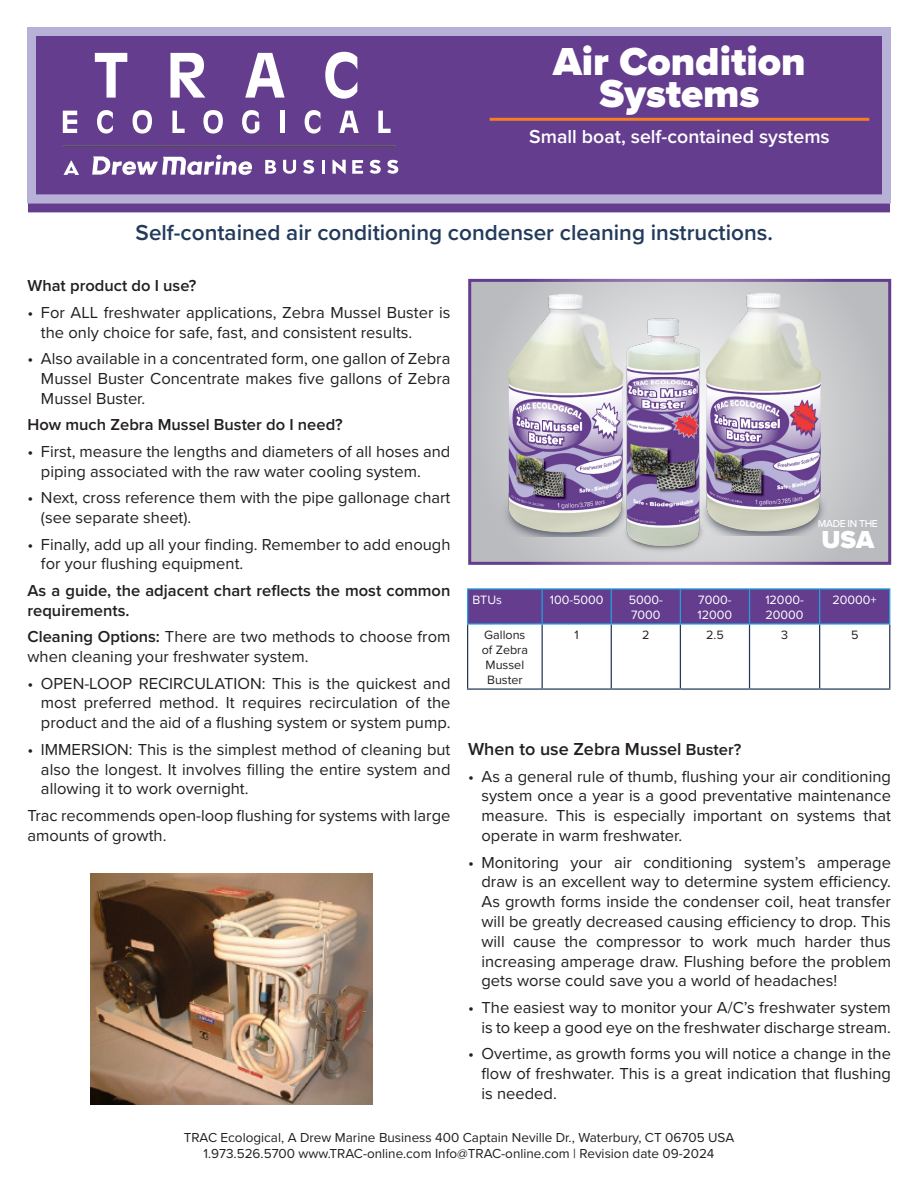
<style>
.page{position:relative;width:918px;height:1188px;background:#fff}
.page>*{position:absolute;margin:0;border:0;box-sizing:border-box;transform-origin:0 0}
.Paragraph_Style_1{font:900 40.5px/31.5px "Proxima Nova";color:#fff;text-align:center}
.Paragraph_Style_1-2{font:900 25.5px "Proxima Nova";color:#fff}
.t1{font:600 22.5px "Proxima Nova";color:#233a5b}
.Paragraph_Style_1-3{font:600 19.5px "Proxima Nova";color:#fff}
.t2{font:600 18px "Proxima Nova";color:#231f20}
.t3{font:16.5px/19.8px "Proxima Nova";color:#231f20}
.t4{font:600 16.5px/19.8px "Proxima Nova";color:#231f20}
.t5{font:13.5px "Proxima Nova";color:#231f20}
.t6{font:12.6px/15px "Proxima Nova";color:#fff}
.t7{font:12.6px/15px "Proxima Nova";color:#231f20;text-align:center}
.Paragraph_Style_1-4{font:500 10.5px "Proxima Nova";letter-spacing:-.04em;color:#fff}
.s1{font-weight:600}
.s2{font-size:16.5px}
</style>
<div class="page">
<div style="left:27px;top:27px;width:864px;height:176px;background:#643d8e;border:9px solid #b7b1d7"></div>
<div style="left:468px;top:279px;width:423px;height:286px;background:#babbbe;border:3px solid #643d8e"></div>
<div style="left:28px;top:203px;width:862px;height:9px;background:#643d8e"></div>
<hr style="left:490px;top:118px;width:379px;height:3px;background:#f57f21">
<svg style="left:95px;top:53px;width:32px;height:45px"></svg>
<svg style="left:171px;top:53px;width:34px;height:45px"></svg>
<svg style="left:245px;top:53px;width:40px;height:45px"></svg>
<svg style="left:325px;top:52px;width:32px;height:47px"></svg>
<svg style="left:63px;top:111px;width:14px;height:22px"></svg>
<svg style="left:97px;top:110px;width:16px;height:24px"></svg>
<svg style="left:133px;top:110px;width:19px;height:24px"></svg>
<svg style="left:172px;top:111px;width:13px;height:22px"></svg>
<svg style="left:203px;top:110px;width:20px;height:24px"></svg>
<svg style="left:242px;top:110px;width:17px;height:24px"></svg>
<div style="left:280px;top:111px;width:5px;height:22px;background:#fff"></div>
<svg style="left:305px;top:110px;width:15px;height:24px"></svg>
<svg style="left:339px;top:111px;width:20px;height:22px"></svg>
<svg style="left:378px;top:111px;width:13px;height:22px"></svg>
<hr style="left:63px;top:146px;width:333px;height:1px;background:#231f20">
<svg style="left:92px;top:155px;width:160px;height:20px"></svg>
<svg style="left:64px;top:161px;width:15px;height:14px"></svg>
<svg style="left:265px;top:160px;width:11px;height:14px"></svg>
<svg style="left:283px;top:160px;width:13px;height:14px"></svg>
<hr style="left:322px;top:160px;width:3px;height:14px;background:#fff">
<svg style="left:352px;top:160px;width:11px;height:14px"></svg>
<svg style="left:370px;top:160px;width:11px;height:14px"></svg>
<svg style="left:303px;top:160px;width:11px;height:14px"></svg>
<svg style="left:387px;top:160px;width:11px;height:14px"></svg>
<svg style="left:332px;top:160px;width:14px;height:14px"></svg>
<div style="left:468px;top:590px;width:421px;height:33px;background:#643d8e"></div>
<hr style="left:467px;top:588px;width:75px;height:2px;background:#20a1db">
<hr style="left:467px;top:590px;width:1px;height:33px;background:#20a1db">
<hr style="left:542px;top:588px;width:69px;height:2px;background:#20a1db">
<hr style="left:542px;top:590px;width:1px;height:33px;background:#20a1db">
<hr style="left:611px;top:588px;width:69px;height:2px;background:#20a1db">
<hr style="left:611px;top:590px;width:1px;height:33px;background:#20a1db">
<hr style="left:680px;top:588px;width:70px;height:2px;background:#20a1db">
<hr style="left:680px;top:590px;width:1px;height:33px;background:#20a1db">
<hr style="left:750px;top:588px;width:70px;height:2px;background:#20a1db">
<hr style="left:749px;top:590px;width:1px;height:33px;background:#20a1db">
<hr style="left:820px;top:588px;width:70px;height:2px;background:#20a1db">
<hr style="left:819px;top:590px;width:1px;height:33px;background:#20a1db">
<hr style="left:889px;top:590px;width:1px;height:33px;background:#20a1db">
<hr style="left:467px;top:623px;width:75px;height:2px;background:#20a1db">
<hr style="left:542px;top:623px;width:69px;height:2px;background:#20a1db">
<hr style="left:611px;top:623px;width:69px;height:2px;background:#20a1db">
<hr style="left:680px;top:623px;width:70px;height:2px;background:#20a1db">
<hr style="left:750px;top:623px;width:70px;height:2px;background:#20a1db">
<hr style="left:820px;top:623px;width:70px;height:2px;background:#20a1db">
<hr style="left:467px;top:625px;width:1px;height:63px;background:#233a5b">
<hr style="left:542px;top:625px;width:1px;height:63px;background:#233a5b">
<hr style="left:611px;top:625px;width:1px;height:63px;background:#233a5b">
<hr style="left:680px;top:625px;width:1px;height:63px;background:#233a5b">
<hr style="left:749px;top:625px;width:1px;height:63px;background:#233a5b">
<hr style="left:819px;top:625px;width:1px;height:63px;background:#233a5b">
<hr style="left:889px;top:625px;width:1px;height:63px;background:#233a5b">
<hr style="left:467px;top:688px;width:75px;height:2px;background:#233a5b">
<hr style="left:542px;top:688px;width:69px;height:2px;background:#233a5b">
<hr style="left:611px;top:688px;width:69px;height:2px;background:#233a5b">
<hr style="left:680px;top:688px;width:70px;height:2px;background:#233a5b">
<hr style="left:750px;top:688px;width:70px;height:2px;background:#233a5b">
<hr style="left:820px;top:688px;width:70px;height:2px;background:#233a5b">
<img style="left:91px;top:874px;width:282px;height:230px">
<img style="left:503px;top:292px;width:125px;height:245px">
<img style="left:617px;top:305px;width:92px;height:255px">
<img style="left:699px;top:290px;width:127px;height:245px">
<p class="Paragraph_Style_1" style="left:553px;top:46px;width:254px">Air Condition<br>Systems</p>
<p class="Paragraph_Style_1-3" style="left:529px;top:122px;width:302px">Small boat, self-contained systems</p>
<p class="t1" style="left:136px;top:215px;width:639px">Self-contained air conditioning condenser cleaning instructions.</p>
<p class="t4" style="left:27px;top:275px;width:171px">What product do I use?</p>
<p class="t3" style="left:41px;top:302px;width:411px;text-indent:-14px">• For ALL freshwater applications, Zebra Mussel Buster is the only choice for safe, fast, and consistent results.</p>
<p class="t3" style="left:41px;top:348px;width:411px;text-align:justify;text-indent:-14px">• Also available in a concentrated form, one gallon of Zebra Mussel Buster Concentrate makes five gallons of Zebra Mussel Buster.</p>
<p class="t4" style="left:27px;top:414px;width:317px">How much Zebra Mussel Buster do I need?</p>
<p class="t3" style="left:41px;top:441px;width:411px;text-indent:-14px">• First, measure the lengths and diameters of all hoses and piping associated with the raw water cooling system.</p>
<p class="t3" style="left:41px;top:487px;width:411px;text-indent:-14px">• Next, cross reference them with the pipe gallonage chart (see separate sheet).</p>
<p class="t3" style="left:41px;top:533px;width:411px;text-indent:-14px">• Finally, add up all your finding. Remember to add enough for your flushing equipment.</p>
<p class="t4" style="left:27px;top:580px;width:424px">As a guide, the adjacent chart reflects the most common requirements.</p>
<p class="t3" style="left:27px;top:626px;width:424px"><span class="s1">Cleaning Options:</span> There are two methods to choose from when cleaning your freshwater system.</p>
<p class="t3" style="left:41px;top:673px;width:411px;text-align:justify;text-indent:-14px">• OPEN-LOOP RECIRCULATION: This is the quickest and most preferred method. It requires recirculation of the product and the aid of a flushing system or system pump.</p>
<p class="t3" style="left:41px;top:739px;width:411px;text-align:justify;text-indent:-14px">• IMMERSION: This is the simplest method of cleaning but also the longest. It involves filling the entire system and allowing it to work overnight.</p>
<p class="t3" style="left:27px;top:805px;width:424px">Trac recommends open-loop flushing for systems with large amounts of growth.</p>
<p class="Paragraph_Style_1-4" style="left:818px;top:516px;width:61px">MADE IN THE</p>
<p class="Paragraph_Style_1-2" style="left:822px;top:520px;width:54px">USA</p>
<p class="t6" style="left:473px;top:592px;width:31px">BTUs</p>
<p class="t6" style="left:550px;top:592px;width:55px">100-5000</p>
<p class="t6" style="left:629px;top:592px;width:36px">5000-<br>7000</p>
<p class="t6" style="left:698px;top:592px;width:36px">7000-<br>12000</p>
<p class="t6" style="left:765px;top:592px;width:40px">12000-<br>20000</p>
<p class="t6" style="left:833px;top:592px;width:46px">20000+</p>
<p class="t7" style="left:484px;top:627px;width:43px">Gallons</p>
<p class="t7" style="left:482px;top:642px;width:48px">of Zebra<br>Mussel<br>Buster</p>
<p class="t7" style="left:575px;top:627px;width:6px">1</p>
<p class="t7" style="left:642px;top:627px;width:9px">2</p>
<p class="t7" style="left:706px;top:627px;width:19px">2.5</p>
<p class="t7" style="left:781px;top:627px;width:8px">3</p>
<p class="t7" style="left:851px;top:627px;width:9px">5</p>
<p class="t2" style="left:468px;top:736px;width:275px">When to use Zebra Mussel <span class="s2">Buster?</span></p>
<p class="t3" style="left:482px;top:766px;width:411px;text-align:justify;text-indent:-14px">• As a general rule of thumb, flushing your air conditioning system once a year is a good preventative maintenance measure. This is especially important on systems that operate in warm freshwater.</p>
<p class="t3" style="left:482px;top:851px;width:411px;text-align:justify;text-indent:-14px">• Monitoring your air conditioning system’s amperage draw is an excellent way to determine system efficiency.<br>As growth forms inside the condenser coil, heat transfer will be greatly decreased causing efficiency to drop. This will cause the compressor to work much harder thus increasing amperage draw. Flushing before the problem gets worse could save you a world of headaches!</p>
<p class="t3" style="left:468px;top:997px;width:425px;text-align:right">• The easiest way to monitor your A/C’s freshwater system is to keep a good eye on the freshwater discharge stream.</p>
<p class="t3" style="left:482px;top:1043px;width:411px;text-align:justify;text-indent:-14px">• Overtime, as growth forms you will notice a change in the flow of freshwater. This is a great indication that flushing is needed.</p>
<p class="t5" style="left:184px;top:1127px;width:552px">TRAC Ecological, A Drew Marine Business 400 Captain Neville Dr., Waterbury, CT 06705 USA</p>
<p class="t5" style="left:203px;top:1143px;width:513px">1.973.526.5700 www.TRAC-online.com Info@TRAC-online.com | Revision date 09-2024</p>
</div>
